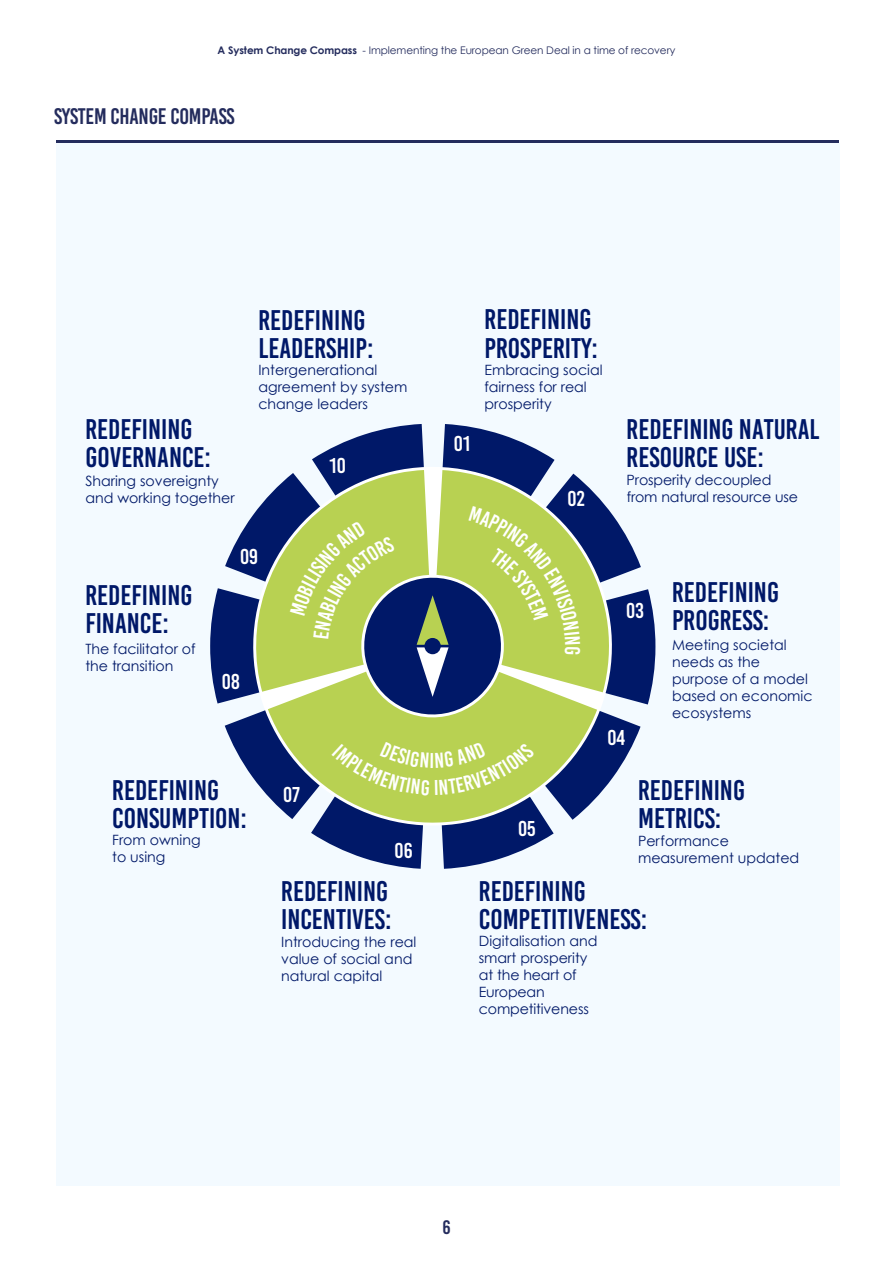
<style>
.page{position:relative;width:893px;height:1263px;background:#fff}
.page>*{position:absolute;margin:0;border:0;box-sizing:border-box;transform-origin:0 0}
.t1{font:28.35px/28.3px "Bebas Kai";color:#001868}
.SYSTEMIQ_paragraph{font:22.5px "Bebas Kai";letter-spacing:-.01em;color:#242c5d}
.t2{font:21.45px "Bebas Kai";color:#fff}
.t3{font:19.5px "Bebas Kai";color:#242c5d}
.t4{font:14.25px/17.1px "Century Gothic";color:#001868}
.t5{font:10.5px "Century Gothic";letter-spacing:-.01em;color:#242c5d}
.s1{font-weight:700}
</style>
<div class="page">
<div style="left:56px;top:143px;width:783px;height:1042px;background:#f3faff"></div>
<hr style="left:56px;top:140px;width:783px;height:3px;background:#242c5d">
<svg style="left:210px;top:424px;width:445px;height:445px"></svg>
<p class="t5" style="left:218px;top:44px;width:459px"><span class="s1">A System Change Compass</span> - Implementing the European Green Deal in a time of recovery</p>
<p class="SYSTEMIQ_paragraph" style="left:54px;top:105px;width:182px">SYSTEM CHANGE COMPASS</p>
<p class="t1" style="left:85px;top:415px;width:127px">REDEFINING<br>GOVERNANCE:</p>
<p class="t4" style="left:85px;top:472px;width:151px">Sharing sovereignty and working together</p>
<p class="t1" style="left:258px;top:306px;width:117px">REDEFINING<br>LEADERSHIP:</p>
<p class="t4" style="left:258px;top:361px;width:151px">Intergenerational agreement by system change leaders</p>
<p class="t1" style="left:85px;top:581px;width:108px">REDEFINING<br>FINANCE:</p>
<p class="t4" style="left:85px;top:640px;width:112px">The facilitator of the transition</p>
<p class="t1" style="left:112px;top:776px;width:136px">REDEFINING<br>CONSUMPTION:</p>
<p class="t4" style="left:112px;top:831px;width:90px">From owning to using</p>
<p class="t2" style="left:430px;top:749px;width:6px">I</p>
<p class="t1" style="left:281px;top:877px;width:112px">REDEFINING<br>INCENTIVES:</p>
<p class="t4" style="left:281px;top:933px;width:137px">Introducing the real value of social and natural capital</p>
<p class="t1" style="left:484px;top:305px;width:115px">REDEFINING<br>PROSPERITY:</p>
<p class="t4" style="left:484px;top:361px;width:120px">Embracing social fairness for real prosperity</p>
<p class="t1" style="left:627px;top:415px;width:194px">REDEFINING NATURAL<br>RESOURCE USE:</p>
<p class="t4" style="left:627px;top:471px;width:173px">Prosperity decoupled from natural resource use</p>
<p class="t1" style="left:672px;top:578px;width:108px">REDEFINING<br>PROGRESS:</p>
<p class="t4" style="left:672px;top:636px;width:142px">Meeting societal needs as the purpose of a model based on economic ecosystems</p>
<p class="t1" style="left:638px;top:776px;width:108px">REDEFINING<br>METRICS:</p>
<p class="t4" style="left:638px;top:832px;width:163px">Performance measurement updated</p>
<p class="t1" style="left:479px;top:877px;width:170px">REDEFINING<br>COMPETITIVENESS:</p>
<p class="t4" style="left:479px;top:932px;width:120px">Digitalisation and smart prosperity at the heart of<br>European competitiveness</p>
<h3 class="t3" style="left:442px;top:1217px;width:10px">6</h3>
</div>
